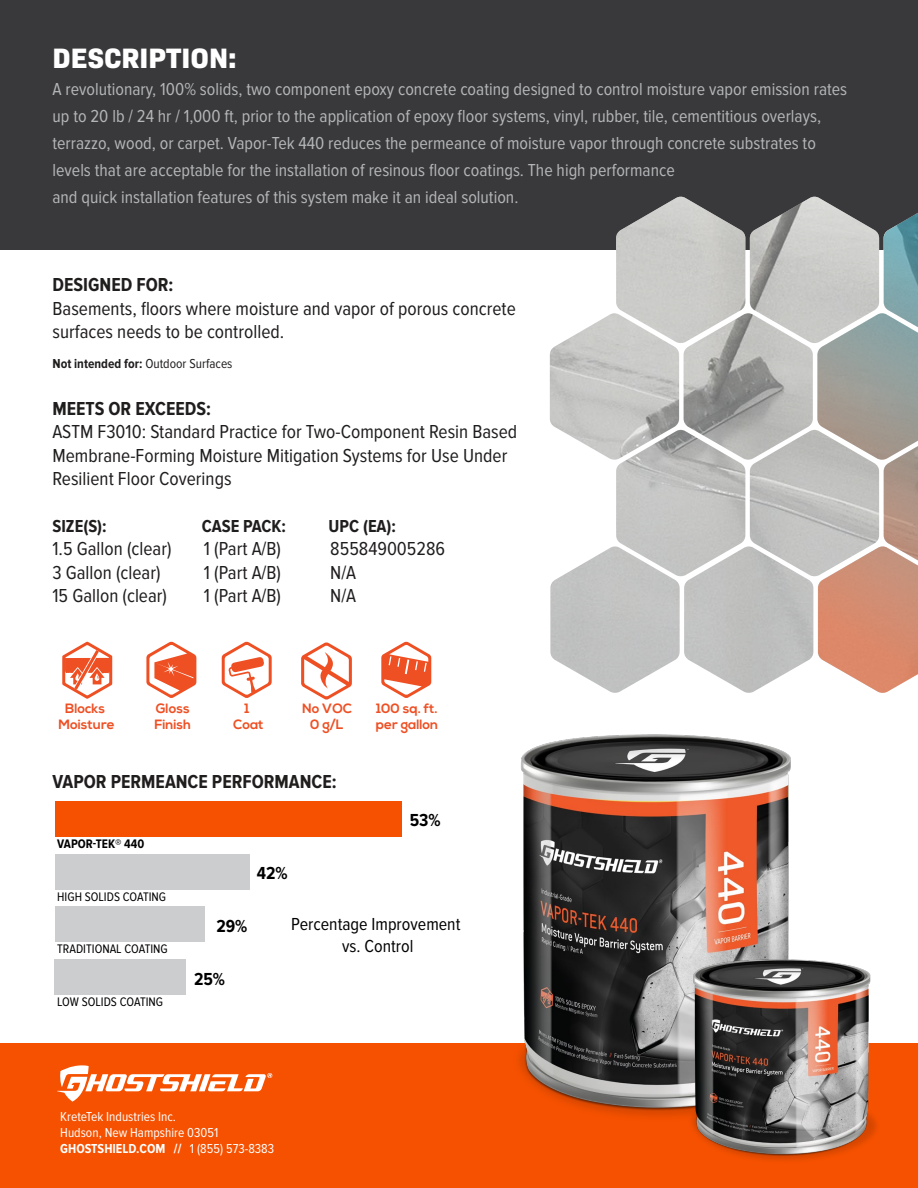
<style>
.page{position:relative;width:918px;height:1188px;background:#fff}
.page>*{position:absolute;margin:0;border:0;box-sizing:border-box;transform-origin:0 0}
.t1{font:800 28.5px "Bio Sans";color:#fff}
.t2{font:19.5px/23.4px "Proxima Nova Cond";color:#201d1d}
.t3{font:700 19.5px "Proxima Nova Cond";color:#201d1d}
.t4{font:18px/27px "Proxima Nova Cond";color:#b3b6b8}
.t5{font:18px/21.6px "Proxima Nova Cond";color:#000;text-align:center}
.t6{font:700 18px "Proxima Nova Cond";color:#201d1d}
.t7{font:700 18px "Proxima Nova Cond";color:#000}
.t8{font:13.5px/16.2px "Proxima Nova Cond";color:#fff}
.t9{font:700 13.5px/16.2px "Nexa";color:#ee5024;text-align:center}
.t10{font:700 13.5px "Proxima Nova Cond";color:#201d1d}
.t11{font:12.9px "Proxima Nova Cond";color:#000}
.t12{font:700 12.9px "Proxima Nova Cond";color:#000}
.s1{font-weight:400}
.s2{font-weight:700}
</style>
<div class="page">
<div style="left:0;top:0;width:918px;height:250px;background:#39383a"></div>
<div style="left:0;top:1043px;width:918px;height:145px;background:#f55100"></div>
<svg style="left:57px;top:1065px;width:215px;height:37px"></svg>
<img style="left:550px;top:197px;width:268px;height:496px">
<svg style="left:818px;top:197px;width:100px;height:496px;background:#b6a79e"></svg>
<svg style="left:146px;top:642px;width:50px;height:56px"></svg>
<svg style="left:381px;top:642px;width:50px;height:56px"></svg>
<svg style="left:222px;top:642px;width:50px;height:56px"></svg>
<svg style="left:301px;top:642px;width:51px;height:58px"></svg>
<svg style="left:62px;top:642px;width:50px;height:57px"></svg>
<div style="left:55px;top:801px;width:347px;height:35px;background:#f55100"></div>
<div style="left:55px;top:854px;width:194px;height:35px;background:#cbcdce"></div>
<div style="left:55px;top:907px;width:149px;height:35px;background:#cbcdce"></div>
<div style="left:55px;top:959px;width:131px;height:35px;background:#cbcdce"></div>
<img style="left:519px;top:734px;width:272px;height:371px">
<img style="left:576px;top:801px;width:300px;height:359px">
<h1 class="t1" style="left:52px;top:36px;width:186px">DESCRIPTION:</h1>
<p class="t4" style="left:52px;top:76px;width:796px">A revolutionary, 100% solids, two component epoxy concrete coating designed to control moisture vapor emission rates up to 20 lb / 24 hr / 1,000 ft, prior to the application of epoxy floor systems, vinyl, rubber, tile, cementitious overlays, terrazzo, wood, or carpet. Vapor-Tek 440 reduces the permeance of moisture vapor through concrete substrates to levels that are acceptable for the installation of resinous floor coatings. The high performance<br>and quick installation features of this system make it an ideal solution.</p>
<p class="t3" style="left:52px;top:274px;width:122px">DESIGNED FOR:</p>
<p class="t2" style="left:52px;top:297px;width:465px">Basements, floors where moisture and vapor of porous concrete surfaces needs to be controlled.</p>
<p class="t10" style="left:52px;top:356px;width:182px">Not intended for: <span class="s1">Outdoor Surfaces</span></p>
<p class="t3" style="left:52px;top:398px;width:160px">MEETS OR EXCEEDS:</p>
<p class="t2" style="left:52px;top:421px;width:466px">ASTM F3010: Standard Practice for Two-Component Resin Based<br>Membrane-Forming Moisture Mitigation Systems for Use Under<br>Resilient Floor Coverings</p>
<p class="t6" style="left:52px;top:516px;width:56px">SIZE(S):</p>
<p class="t6" style="left:202px;top:516px;width:86px">CASE PACK:</p>
<p class="t6" style="left:329px;top:516px;width:69px">UPC (EA):</p>
<p class="t2" style="left:52px;top:538px;width:120px">1.5 Gallon (clear)</p>
<p class="t2" style="left:204px;top:538px;width:79px">1 (Part A/B)</p>
<p class="t2" style="left:330px;top:538px;width:116px">855849005286</p>
<p class="t2" style="left:52px;top:561px;width:110px">3 Gallon (clear)</p>
<p class="t2" style="left:204px;top:561px;width:79px">1 (Part A/B)</p>
<p class="t2" style="left:330px;top:561px;width:27px">N/A</p>
<p class="t2" style="left:52px;top:584px;width:116px">15 Gallon (clear)</p>
<p class="t2" style="left:204px;top:584px;width:79px">1 (Part A/B)</p>
<p class="t2" style="left:330px;top:584px;width:27px">N/A</p>
<p class="t9" style="left:154px;top:701px;width:38px;text-align:left">Gloss<br>Finish</p>
<p class="t9" style="left:376px;top:701px;width:64px;text-align:left">100 sq. ft. per gallon</p>
<p class="t9" style="left:233px;top:701px;width:32px">1<br>Coat</p>
<p class="t9" style="left:58px;top:701px;width:58px">Blocks<br>Moisture</p>
<p class="t9" style="left:302px;top:701px;width:51px">No VOC<br>0 g/L</p>
<p class="t3" style="left:52px;top:771px;width:286px">VAPOR PERMEANCE PERFORMANCE:</p>
<p class="t12" style="left:57px;top:836px;width:89px">VAPOR-TEK® 440</p>
<p class="t11" style="left:57px;top:889px;width:110px">HIGH SOLIDS COATING</p>
<p class="t7" style="left:257px;top:863px;width:32px">42%</p>
<p class="t7" style="left:410px;top:810px;width:32px">53%</p>
<p class="t11" style="left:57px;top:942px;width:112px">TRADITIONAL COATING</p>
<p class="t11" style="left:57px;top:995px;width:107px">LOW SOLIDS COATING</p>
<p class="t7" style="left:216px;top:916px;width:33px">29%</p>
<p class="t7" style="left:194px;top:969px;width:33px">25%</p>
<p class="t5" style="left:291px;top:914px;width:171px">Percentage Improvement vs. Control</p>
<p class="t8" style="left:60px;top:1109px;width:216px">KreteTek Industries Inc.<br>Hudson, New Hampshire 03051<br><span class="s2">GHOSTSHIELD.COM //</span> 1 (855) 573-8383</p>
</div>
